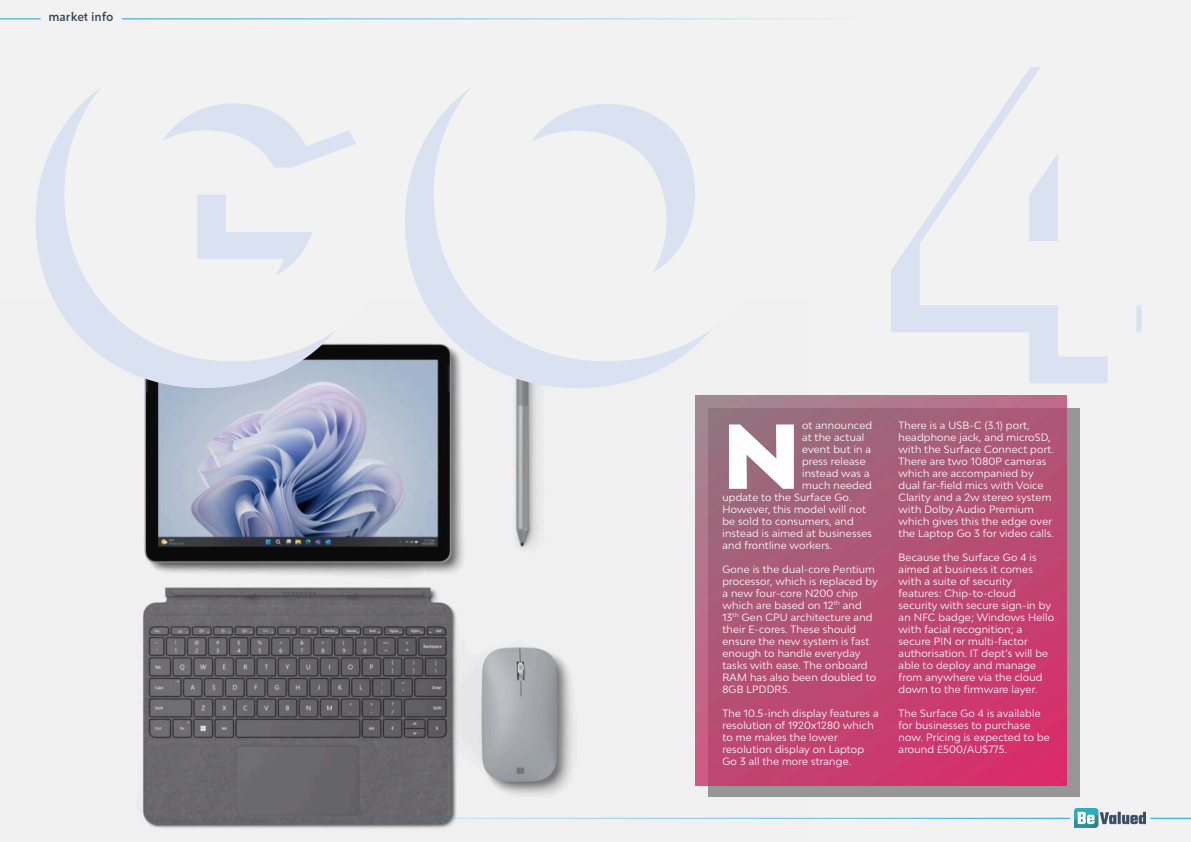
<style>
.page{position:relative;width:1191px;height:842px;background:#f2f2f2}
.page>*{position:absolute;margin:0;border:0;box-sizing:border-box;transform-origin:0 0}
.t1{font:800 446.9px "Bozon";color:#dae1f0}
.t2{font:900 86.9px "Bw Modelica";color:#fff}
.t3{font:500 12px "Creo";color:#3b4559}
.t4{font:10px/12px "Bw Modelica";letter-spacing:.02em;color:#fff}
</style>
<div class="page">
<img style="left:141px;top:343px;width:667px;height:486px">
<div style="left:708px;top:408px;width:371px;height:388px;background:#808080;opacity:.8"></div>
<img style="left:695px;top:395px;width:371px;height:390px">
<hr style="left:0;top:18px;width:40px;height:1px;background:#189fd8">
<hr style="left:122px;top:18px;width:746px;height:1px;background:#189fd8">
<hr style="left:1151px;top:818px;width:40px;height:1px;background:#189fd8">
<img style="left:1074px;top:809px;width:71px;height:19px">
<hr style="left:323px;top:818px;width:746px;height:1px;background:#189fd8">
<p class="t3" style="left:48px;top:12px;width:67px">market info</p>
<h1 class="t1" style="left:19px;top:7px;width:1127px">GO 4</h1>
<h2 class="t2" style="left:722px;top:421px;width:79px">N</h2>
<p class="t4" style="left:802px;top:420px;width:71px">ot announced</p>
<p class="t4" style="left:802px;top:432px;width:64px">at the actual</p>
<p class="t4" style="left:802px;top:444px;width:71px">event but in a</p>
<p class="t4" style="left:802px;top:456px;width:65px">press release</p>
<p class="t4" style="left:802px;top:468px;width:69px">instead was a</p>
<p class="t4" style="left:802px;top:480px;width:71px">much needed</p>
<p class="t4" style="left:722px;top:492px;width:130px">update to the Surface Go.</p>
<p class="t4" style="left:722px;top:504px;width:145px">However, this model will not</p>
<p class="t4" style="left:722px;top:516px;width:133px">be sold to consumers, and</p>
<p class="t4" style="left:722px;top:528px;width:151px">instead is aimed at businesses</p>
<p class="t4" style="left:722px;top:540px;width:111px">and frontline workers.</p>
<p class="t4" style="left:722px;top:564px;width:157px">Gone is the dual-core Pentium processor, which is replaced by a new four-core N200 chip which are based on 12<sup>th</sup> and<br>13<sup>th</sup> Gen CPU architecture and their E-cores. These should ensure the new system is fast enough to handle everyday tasks with ease. The onboard<br>RAM has also been doubled to<br>8GB LPDDR5.</p>
<p class="t4" style="left:722px;top:708px;width:158px">The 10.5-inch display features a resolution of 1920x1280 which to me makes the lower resolution display on Laptop<br>Go 3 all the more strange.</p>
<p class="t4" style="left:898px;top:420px;width:157px">There is a USB-C (3.1) port, headphone jack, and microSD, with the Surface Connect port.<br>There are two 1080P cameras which are accompanied by dual far-field mics with Voice<br>Clarity and a 2w stereo system with Dolby Audio Premium which gives this the edge over the Laptop Go 3 for video calls.</p>
<p class="t4" style="left:898px;top:552px;width:157px">Because the Surface Go 4 is aimed at business it comes with a suite of security features: Chip-to-cloud security with secure sign-in by an NFC badge; Windows Hello with facial recognition; a secure PIN or multi-factor authorisation. IT dept’s will be able to deploy and manage from anywhere via the cloud down to the firmware layer.</p>
<p class="t4" style="left:898px;top:708px;width:153px">The Surface Go 4 is available for businesses to purchase now. Pricing is expected to be around £500/AU$775.</p>
</div>
